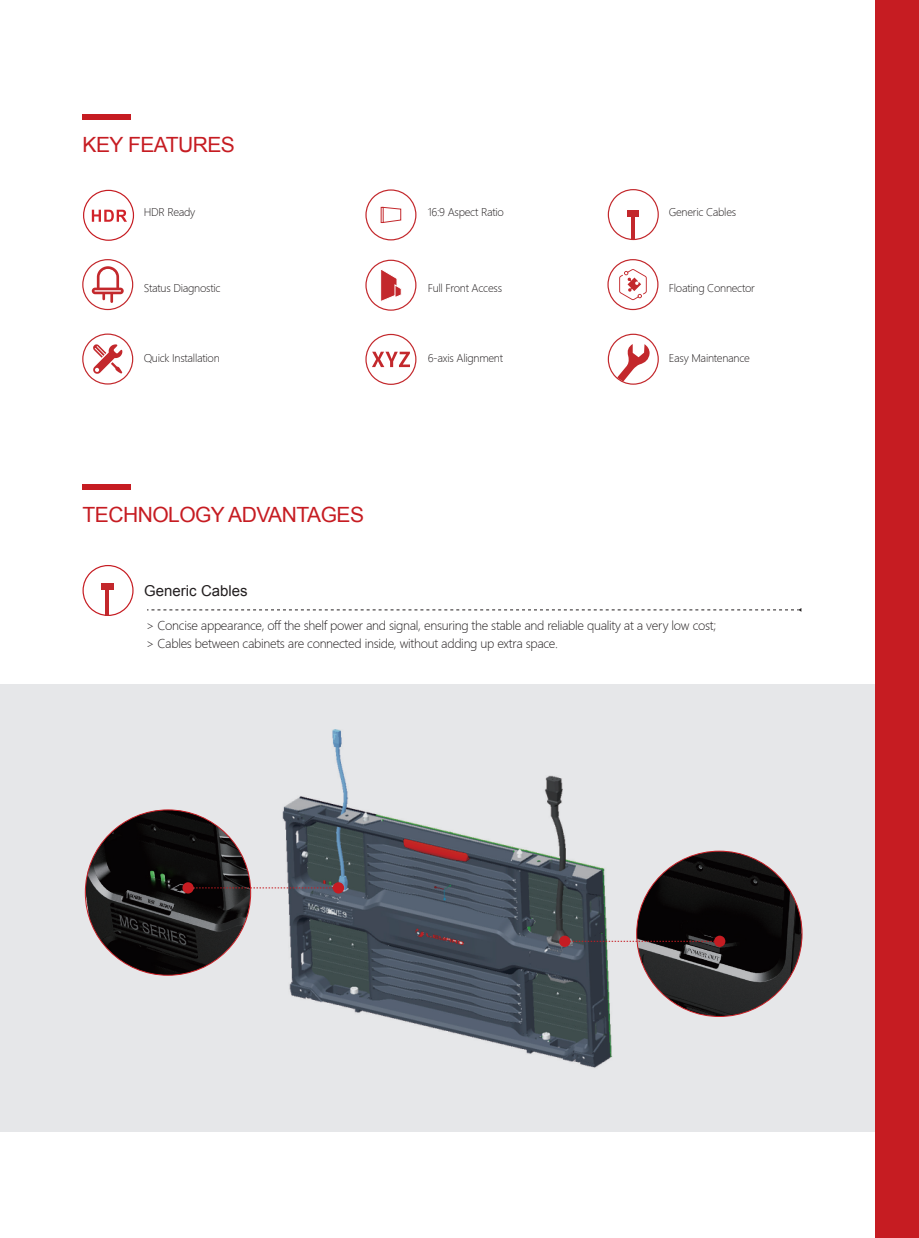
<style>
.page{position:relative;width:919px;height:1238px;background:#fff}
.page>*{position:absolute;margin:0;border:0;box-sizing:border-box;transform-origin:0 0}
.t1{font:21px "Arial";letter-spacing:-.025em;color:#c61c22}
.t2{font:15px "Arial";color:#231f20}
.t3{font:300 12px/18px "Microsoft Ya Hei";letter-spacing:-.025em;color:#231f20}
.t4{font:300 10.5px "Microsoft Ya Hei";letter-spacing:-.025em;color:#231f20}
</style>
<div class="page">
<div style="left:0;top:684px;width:888px;height:447px;background:#e6e7e9"></div>
<div style="left:83px;top:484px;width:48px;height:6px;background:#c61c22"></div>
<svg style="left:147px;top:608px;width:654px;height:3px"></svg>
<svg style="left:82px;top:565px;width:51px;height:51px"></svg>
<div style="left:83px;top:114px;width:48px;height:6px;background:#c61c22"></div>
<svg style="left:83px;top:190px;width:51px;height:51px"></svg>
<div style="left:875px;top:0;width:43px;height:1237px;background:#c61c22"></div>
<svg style="left:365px;top:334px;width:51px;height:51px"></svg>
<svg style="left:365px;top:260px;width:51px;height:51px"></svg>
<svg style="left:607px;top:189px;width:51px;height:51px"></svg>
<hr style="left:631px;top:214px;width:4px;height:25px;background:#c3282c">
<div style="left:627px;top:210px;width:12px;height:6px;background:#c3282c"></div>
<svg style="left:607px;top:334px;width:51px;height:51px"></svg>
<svg style="left:82px;top:333px;width:51px;height:51px"></svg>
<svg style="left:82px;top:259px;width:51px;height:51px"></svg>
<svg style="left:365px;top:189px;width:51px;height:51px"></svg>
<svg style="left:607px;top:259px;width:51px;height:51px"></svg>
<hr style="left:105px;top:588px;width:4px;height:27px;background:#c3282c">
<div style="left:101px;top:583px;width:13px;height:7px;background:#c3282c"></div>
<img style="left:269px;top:729px;width:349px;height:339px">
<img style="left:636px;top:851px;width:166px;height:165px;border-radius:83px">
<img style="left:85px;top:809px;width:166px;height:166px;border-radius:83px">
<svg style="left:194px;top:887px;width:139px;height:1px"></svg>
<div style="left:333px;top:882px;width:11px;height:11px;background:#c61c22;border-radius:50%"></div>
<div style="left:182px;top:882px;width:12px;height:11px;background:#c61c22;border-radius:50%"></div>
<svg style="left:570px;top:940px;width:144px;height:1px"></svg>
<div style="left:714px;top:935px;width:11px;height:11px;background:#c61c22;border-radius:50%"></div>
<div style="left:559px;top:935px;width:11px;height:11px;background:#c61c22;border-radius:50%"></div>
<h1 class="t1" style="left:83px;top:130px;width:154px">KEY FEATURES</h1>
<p class="t4" style="left:144px;top:205px;width:53px">HDR Ready</p>
<p class="t4" style="left:144px;top:282px;width:78px">Status Diagnostic</p>
<p class="t4" style="left:144px;top:351px;width:78px">Quick Installation</p>
<h1 class="t1" style="left:83px;top:500px;width:283px">TECHNOLOGY ADVANTAGES</h1>
<p class="t4" style="left:427px;top:205px;width:78px">16:9 Aspect Ratio</p>
<p class="t4" style="left:427px;top:282px;width:76px">Full Front Access</p>
<p class="t4" style="left:427px;top:351px;width:77px">6-axis Alignment</p>
<p class="t4" style="left:668px;top:205px;width:69px">Generic Cables</p>
<p class="t4" style="left:668px;top:282px;width:88px">Floating Connector</p>
<p class="t4" style="left:668px;top:351px;width:83px">Easy Maintenance</p>
<p class="t2" style="left:144px;top:581px;width:105px">Generic Cables</p>
<p class="t3" style="left:146px;top:617px;width:571px">&gt; Concise appearance, off the shelf power and signal, ensuring the stable and reliable quality at a very low cost; &gt; Cables between cabinets are connected inside, without adding up extra space.</p>
</div>
